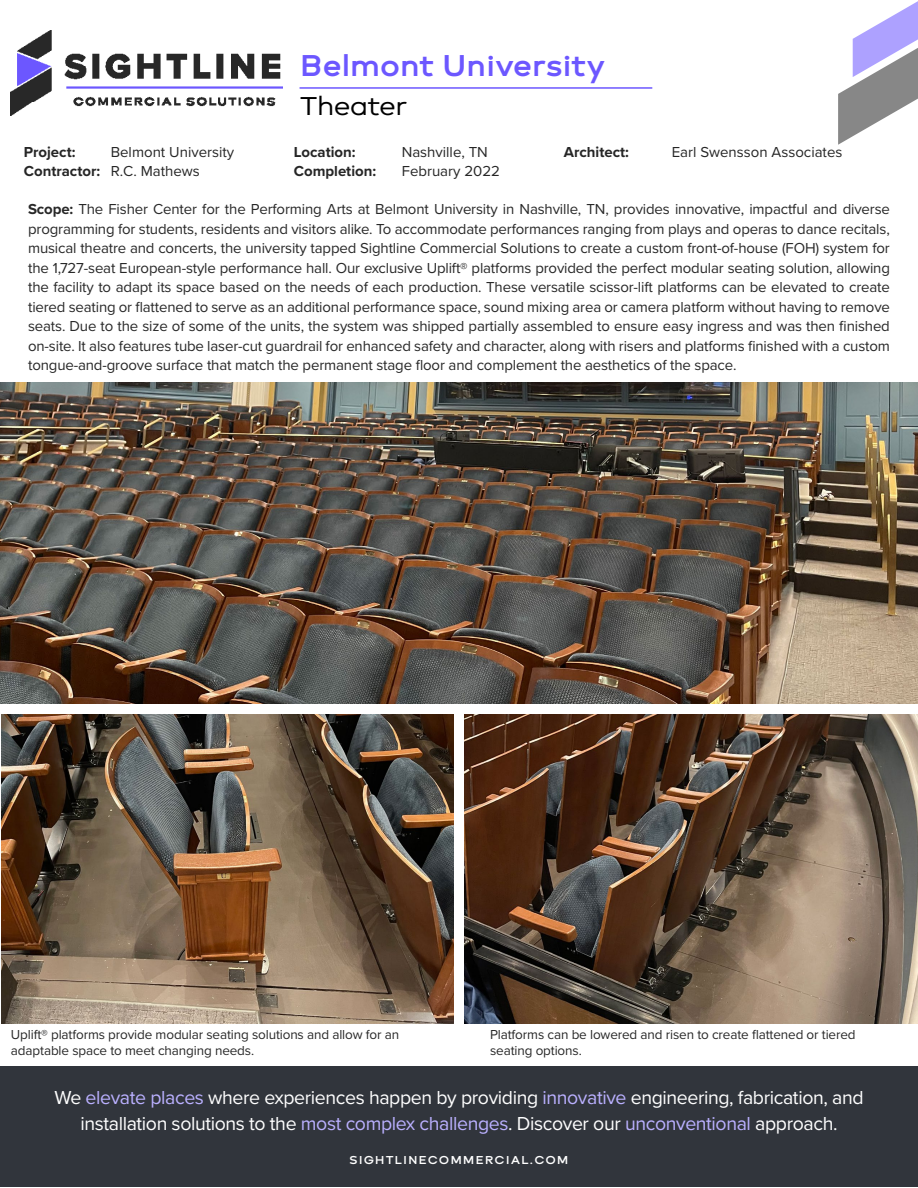
<style>
.page{position:relative;width:918px;height:1188px;background:#fff}
.page>*{position:absolute;margin:0;border:0;box-sizing:border-box;transform-origin:0 0}
.t1{font:700 31.5px "Brooklyn";letter-spacing:-.02em;color:#6c57ff}
.t2{font:27px "Brooklyn";letter-spacing:-.02em;color:#000}
.t3{font:19.5px/25.5px "Proxima Nova";letter-spacing:-.02em;color:#fff;text-align:center}
.t4{font:15px/19.5px "Proxima Nova";letter-spacing:-.01em;color:#282828;text-align:justify}
.t5{font:15px "Proxima Nova";color:#262626}
.t6{font:700 15px "Proxima Nova";color:#262626}
.t7{font:13.5px/16.5px "Proxima Nova";letter-spacing:-.01em;color:#282828}
.t8{font:700 12px "Brooklyn";letter-spacing:.075em;color:#fff}
.s1{font-weight:400}
.s2{font-weight:700}
.s3{color:#bab0ff}
</style>
<div class="page">
<svg style="left:838px;top:1px;width:80px;height:144px"></svg>
<img style="left:11px;top:30px;width:272px;height:85px">
<hr style="left:300px;top:87px;width:352px;height:2px;background:#6c57ff">
<div style="left:0;top:1066px;width:918px;height:121px;background:#31353c"></div>
<img style="left:464px;top:714px;width:454px;height:310px">
<img style="left:2px;top:714px;width:451px;height:310px">
<img style="left:0;top:382px;width:918px;height:322px">
<h1 class="t1" style="left:300px;top:50px;width:307px">Belmont University</h1>
<h2 class="t2" style="left:300px;top:93px;width:109px">Theater</h2>
<p class="t6" style="left:24px;top:140px;width:53px">Project:</p>
<p class="t5" style="left:111px;top:140px;width:125px">Belmont University</p>
<p class="t6" style="left:294px;top:140px;width:63px">Location:</p>
<p class="t5" style="left:402px;top:140px;width:88px">Nashville, TN</p>
<p class="t6" style="left:564px;top:140px;width:67px">Architect:</p>
<p class="t5" style="left:672px;top:140px;width:172px">Earl Swensson Associates</p>
<p class="t6" style="left:24px;top:160px;width:178px">Contractor: <span class="s1">R.C. Mathews</span></p>
<p class="t6" style="left:294px;top:160px;width:84px">Completion:</p>
<p class="t5" style="left:402px;top:160px;width:100px">February 2022</p>
<p class="t4" style="left:28px;top:199px;width:863px"><span class="s2">Scope:</span> The Fisher Center for the Performing Arts at Belmont University in Nashville, TN, provides innovative, impactful and diverse programming for students, residents and visitors alike. To accommodate performances ranging from plays and operas to dance recitals, musical theatre and concerts, the university tapped Sightline Commercial Solutions to create a custom front-of-house (FOH) system for the 1,727-seat European-style performance hall. Our exclusive Uplift® platforms provided the perfect modular seating solution, allowing the facility to adapt its space based on the needs of each production. These versatile scissor-lift platforms can be elevated to create tiered seating or flattened to serve as an additional performance space, sound mixing area or camera platform without having to remove seats. Due to the size of some of the units, the system was shipped partially assembled to ensure easy ingress and was then finished on-site. It also features tube laser-cut guardrail for enhanced safety and character, along with risers and platforms finished with a custom tongue-and-groove surface that match the permanent stage floor and complement the aesthetics of the space.</p>
<p class="t7" style="left:11px;top:1026px;width:390px">Uplift® platforms provide modular seating solutions and allow for an adaptable space to meet changing needs.</p>
<p class="t7" style="left:490px;top:1026px;width:367px">Platforms can be lowered and risen to create flattened or tiered seating options.</p>
<h3 class="t3" style="left:54px;top:1084px;width:811px">We <span class="s3">elevate places</span> where experiences happen by providing <span class="s3">innovative</span> engineering, fabrication, and installation solutions to the <span class="s3">most complex challenges</span>. Discover our <span class="s3">unconventional</span> approach.</h3>
<p class="t8" style="left:349px;top:1154px;width:221px">SIGHTLINECOMMERCIAL.COM</p>
</div>
